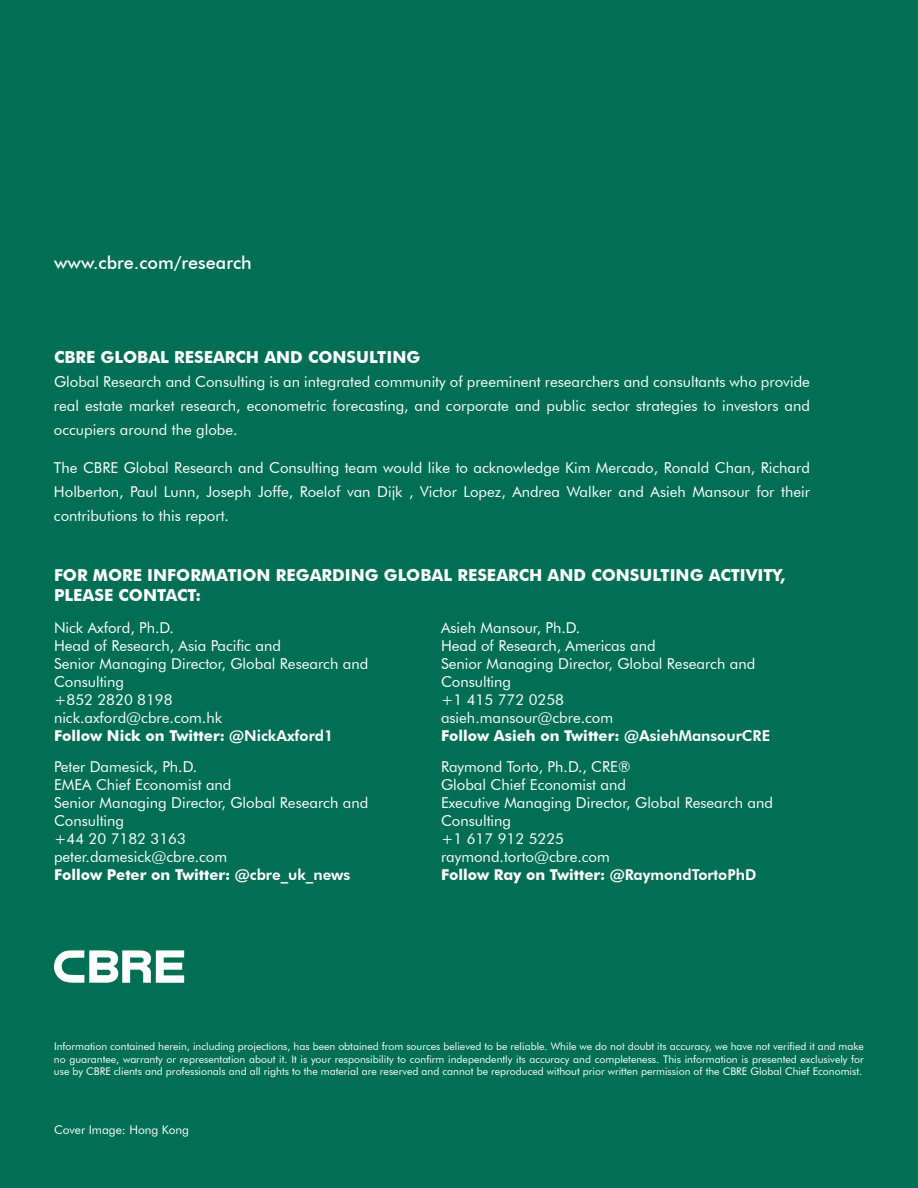
<style>
.page{position:relative;width:918px;height:1188px;background:#006f53}
.page>*{position:absolute;margin:0;border:0;box-sizing:border-box;transform-origin:0 0}
.t1{font:500 18px "Futura BT";color:#fff}
.t2{font:700 16.5px "Futura BT";color:#fff}
.t3{font:15px/18px "Futura BT";color:#fff}
.t4{font:12px "Futura BT";color:#fff}
.t5{font:10.5px/12.6px "Futura BT";color:#fff;text-align:justify}
.s1{font-weight:700}
.s2{font-weight:800}
</style>
<div class="page">
<svg style="left:54px;top:950px;width:130px;height:33px"></svg>
<p class="t1" style="left:54px;top:251px;width:199px">www.cbre.com/research</p>
<p class="t2" style="left:54px;top:347px;width:224px">CBRE GLOBAL RESEARCH AND</p>
<p class="t2" style="left:308px;top:347px;width:90px">CONSULTING</p>
<p class="t3" style="left:54px;top:370px;width:758px;line-height:24px;text-align:justify">Global Research and Consulting is an integrated community of preeminent researchers and consultants who provide real estate market research, econometric forecasting, and corporate and public sector strategies to investors and occupiers around the globe.</p>
<p class="t3" style="left:54px;top:455px;width:758px;line-height:24px;text-align:justify">The CBRE Global Research and Consulting team would like to acknowledge Kim Mercado, Ronald Chan, Richard Holberton, Paul Lunn, Joseph Joffe, Roelof van Dijk , Victor Lopez, Andrea Walker and Asieh Mansour for their contributions to this report.</p>
<p class="t2" style="left:54px;top:565px;width:356px">FOR MORE INFORMATION REGARDING GLOB</p>
<p class="t2" style="left:432px;top:565px;width:355px">AL RESEARCH AND CO NSULTING ACTIVITY,</p>
<p class="t2" style="left:54px;top:585px;width:149px">PLEASE CO NTACT:</p>
<p class="t3" style="left:54px;top:618px;width:316px">Nick Axford, Ph.D.<br>Head of Research, Asia Pacific and<br>Senior Managing Director, Global Research and<br>Consulting<br>+852 2820 8198<br>nick.axford@cbre.com.hk<br><span class="s1">FOLLOW NICK ON TWITTER:</span> <span class="s2">@NickAxford1</span></p>
<p class="t3" style="left:54px;top:758px;width:316px">Peter Damesick, Ph.D.<br>EMEA Chief Economist and<br>Senior Managing Director, Global Research and<br>Consulting<br>+44 20 7182 3163<br>peter.damesick@cbre.com<br><span class="s1">FOLLOW PETER ON TWITTER:</span> <span class="s2">@cbre_uk_news</span></p>
<p class="t3" style="left:441px;top:618px;width:331px">Asieh Mansour, Ph.D.<br>Head of Research, Americas and<br>Senior Managing Director, Global Research and<br>Consulting<br>+1 415 772 0258<br>asieh.mansour@cbre.com<br><span class="s1">FOLLOW ASIEH ON TWITTER:</span> <span class="s2">@AsiehMansourCRE</span></p>
<p class="t3" style="left:441px;top:758px;width:334px">Raymond Torto, Ph.D., CRE®<br>Global Chief Economist and<br>Executive Managing Director, Global Research and<br>Consulting<br>+1 617 912 5225<br>raymond.torto@cbre.com<br><span class="s1">FOLLOW RAY ON TWITTER:</span> <span class="s2">@RaymondTortoPhD</span></p>
<p class="t5" style="left:54px;top:1040px;width:812px">Information contained herein, including projections, has been obtained from sources believed to be reliable. While we do not doubt its accuracy, we have not verified it and make no guarantee, warranty or representation about it. It is your responsibility to confirm independently its accuracy and completeness. This information is presented exclusively for use by CBRE clients and professionals and all rights to the material are reserved and cannot be reproduced without prior written permission of the CBRE Global Chief Economist.</p>
<p class="t4" style="left:54px;top:1122px;width:137px">Cover Image: Hong Kong</p>
</div>
